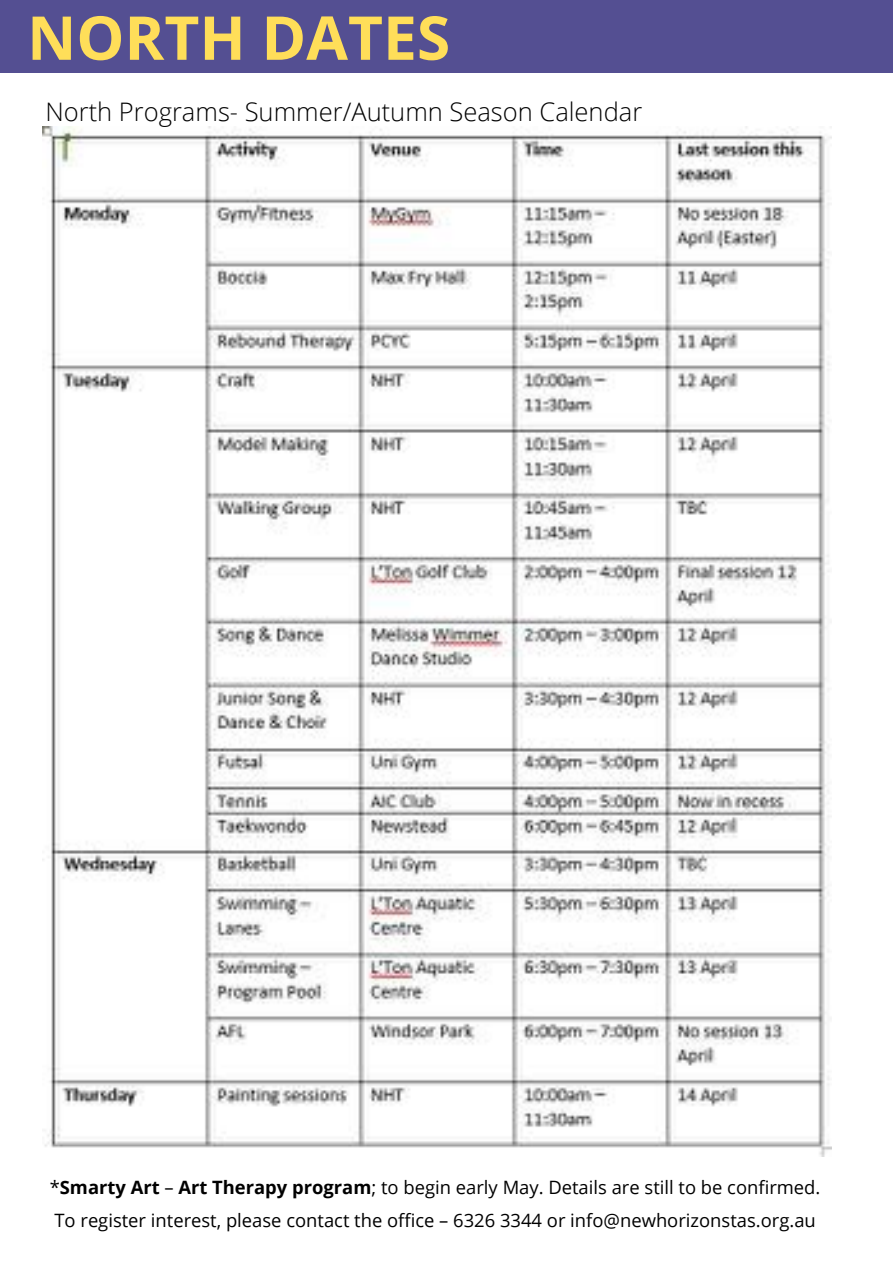
<style>
.page{position:relative;width:893px;height:1263px;background:#fff}
.page>*{position:absolute;margin:0;border:0;box-sizing:border-box;transform-origin:0 0}
.t1{font:700 60.45px "Open Sans";color:#ffde59}
.t2{font:300 25.5px "Open Sans";color:#000}
.t3{font:18.38px/32.6px "Open Sans";color:#000}
.s1{font-weight:700}
</style>
<div class="page">
<div style="left:0;top:0;width:893px;height:72px;background:#544f92"></div>
<img style="left:43px;top:126px;width:788px;height:1031px">
<h1 class="t1" style="left:27px;top:-5px;width:424px">NORTH DATES</h1>
<h2 class="t2" style="left:45px;top:93px;width:598px">North Programs- Summer/Autumn Season Calendar</h2>
<p class="t3" style="left:50px;top:1171px;width:772px">*<span class="s1">Smarty Art</span> – <span class="s1">Art Therapy program</span>; to begin early May. Details are still to be confirmed.<br>To register interest, please contact the office – 6326 3344 or info@newhorizonstas.org.au</p>
</div>
